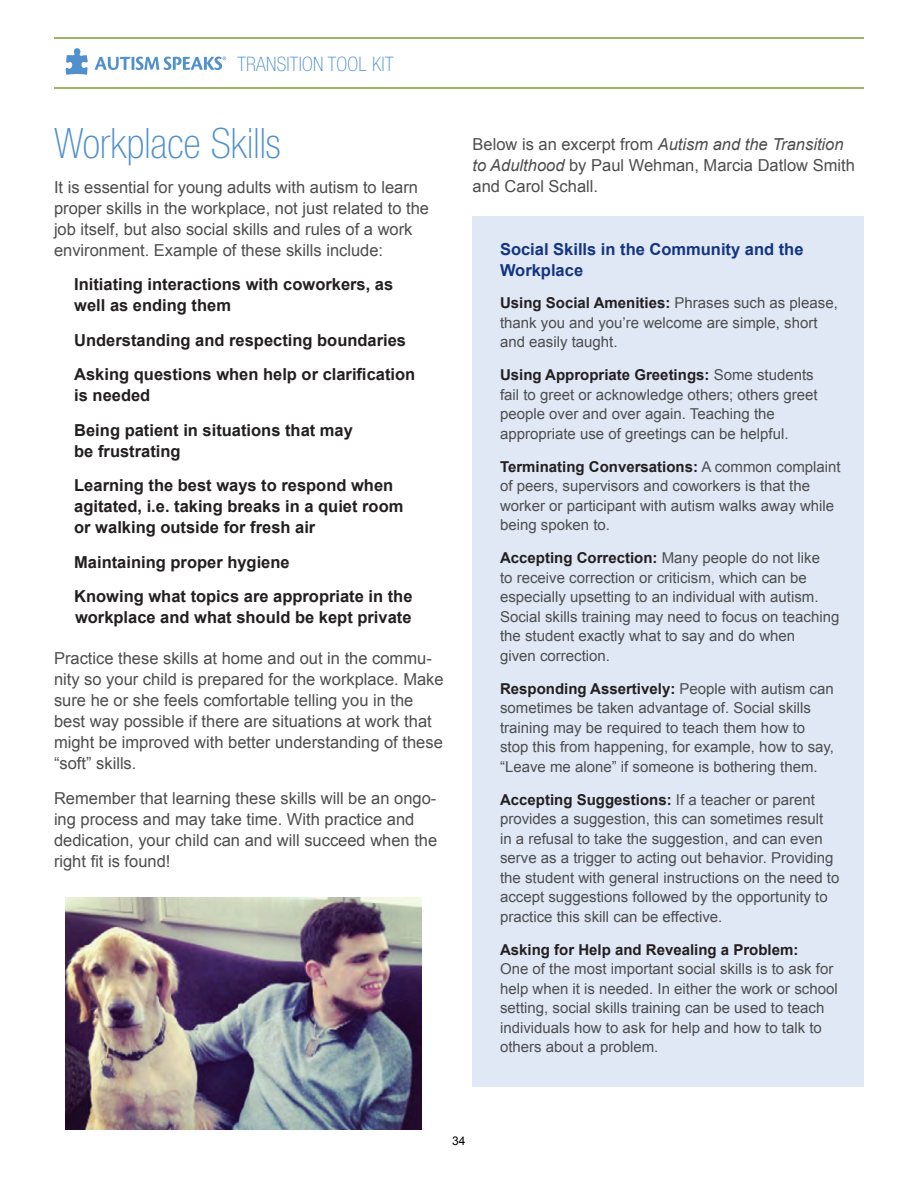
<style>
.page{position:relative;width:918px;height:1188px;background:#fff}
.page>*{position:absolute;margin:0;border:0;box-sizing:border-box;transform-origin:0 0}
.t1{font:100 condensed 42px "Helvetica Neue";color:#5091cd}
.t2{font:100 condensed 19.95px "Helvetica Neue";letter-spacing:.01em;color:#5091cd}
.t3{font:16.5px/21px "Arial";color:#4d4d4f}
.t4{font:700 16.5px/34.5px "Arial";color:#231f20}
.t5{font:700 16.5px/21px "Arial";color:#133580}
.t6{font:15px/19.5px "Arial";color:#4d4d4f}
.t7{font:700 15px "Arial";color:#231f20}
.t8{font:12px "Arial";color:#000}
.s1{font-style:italic}
.s2{font-weight:700;color:#231f20}
</style>
<div class="page">
<svg style="left:95px;top:57px;width:131px;height:13px"></svg>
<svg style="left:66px;top:48px;width:22px;height:27px"></svg>
<div style="left:472px;top:217px;width:392px;height:870px;background:#e0e8f5"></div>
<hr style="left:54px;top:87px;width:810px;height:2px;background:#99b462">
<hr style="left:54px;top:38px;width:810px;height:1px;background:#99b462">
<img style="left:66px;top:897px;width:355px;height:232px">
<h2 class="t2" style="left:237px;top:53px;width:158px">TRANSITION TOOL KIT</h2>
<h1 class="t1" style="left:54px;top:120px;width:228px">Workplace Skills</h1>
<p class="t3" style="left:54px;top:176px;width:377px">It is essential for young adults with autism to learn proper skills in the workplace, not just related to the job itself, but also social skills and rules of a work environment. Example of these skills include:</p>
<p class="t4" style="left:74px;top:274px;width:321px;line-height:21px">Initiating interactions with coworkers, as well as ending them</p>
<p class="t4" style="left:74px;top:323px;width:343px">Understanding and respecting boundaries<br>Asking questions when help or clarification</p>
<p class="t4" style="left:74px;top:379px;width:280px">is needed<br>Being patient in situations that may</p>
<p class="t4" style="left:74px;top:434px;width:321px">be frustrating<br>Learning the best ways to respond when</p>
<p class="t4" style="left:74px;top:496px;width:331px;line-height:21px">agitated, i.e. taking breaks in a quiet room or walking outside for fresh air</p>
<p class="t4" style="left:74px;top:545px;width:340px">Maintaining proper hygiene<br>Knowing what topics are appropriate in the</p>
<p class="t4" style="left:75px;top:601px;width:338px">workplace and what should be kept private</p>
<p class="t3" style="left:54px;top:648px;width:391px">Practice these skills at home and out in the commu&shy;nity so your child is prepared for the workplace. Make sure he or she feels comfortable telling you in the best way possible if there are situations at work that might be improved with better understanding of these “soft” skills.</p>
<p class="t3" style="left:54px;top:788px;width:385px">Remember that learning these skills will be an ongo&shy;ing process and may take time. With practice and dedication, your child can and will succeed when the right fit is found!</p>
<p class="t3" style="left:473px;top:134px;width:384px">Below is an excerpt from <span class="s1">Autism and the Transition to Adulthood</span> by Paul Wehman, Marcia Datlow Smith and Carol Schall.</p>
<p class="t5" style="left:500px;top:239px;width:305px">Social Skills in the Community and the<br>Workplace</p>
<p class="t6" style="left:500px;top:294px;width:339px"><span class="s2">Using Social Amenities:</span> Phrases such as please, thank you and you’re welcome are simple, short and easily taught.</p>
<p class="t6" style="left:500px;top:366px;width:319px"><span class="s2">Using Appropriate Greetings:</span> Some students fail to greet or acknowledge others; others greet people over and over again. Teaching the appropriate use of greetings can be helpful.</p>
<p class="t6" style="left:500px;top:457px;width:342px"><span class="s2">Terminating Conversations:</span> A common complaint of peers, supervisors and coworkers is that the worker or participant with autism walks away while being spoken to.</p>
<p class="t6" style="left:500px;top:549px;width:341px"><span class="s2">Accepting Correction:</span> Many people do not like<br>to receive correction or criticism, which can be especially upsetting to an individual with autism.<br>Social skills training may need to focus on teaching the student exactly what to say and do when<br>given correction.</p>
<p class="t6" style="left:500px;top:679px;width:336px"><span class="s2">Responding Assertively:</span> People with autism can sometimes be taken advantage of. Social skills training may be required to teach them how to stop this from happening, for example, how to say, “Leave me alone” if someone is bothering them.</p>
<p class="t6" style="left:500px;top:790px;width:341px"><span class="s2">Accepting Suggestions:</span> If a teacher or parent provides a suggestion, this can sometimes result<br>in a refusal to take the suggestion, and can even serve as a trigger to acting out behavior. Providing the student with general instructions on the need to accept suggestions followed by the opportunity to practice this skill can be effective.</p>
<p class="t7" style="left:500px;top:940px;width:300px">Asking for Help and Revealing a Problem:</p>
<p class="t6" style="left:500px;top:960px;width:339px">One of the most important social skills is to ask for help when it is needed. In either the work or school setting, social skills training can be used to teach individuals how to ask for help and how to talk to others about a problem.</p>
<p class="t8" style="left:452px;top:1133px;width:15px">34</p>
</div>
